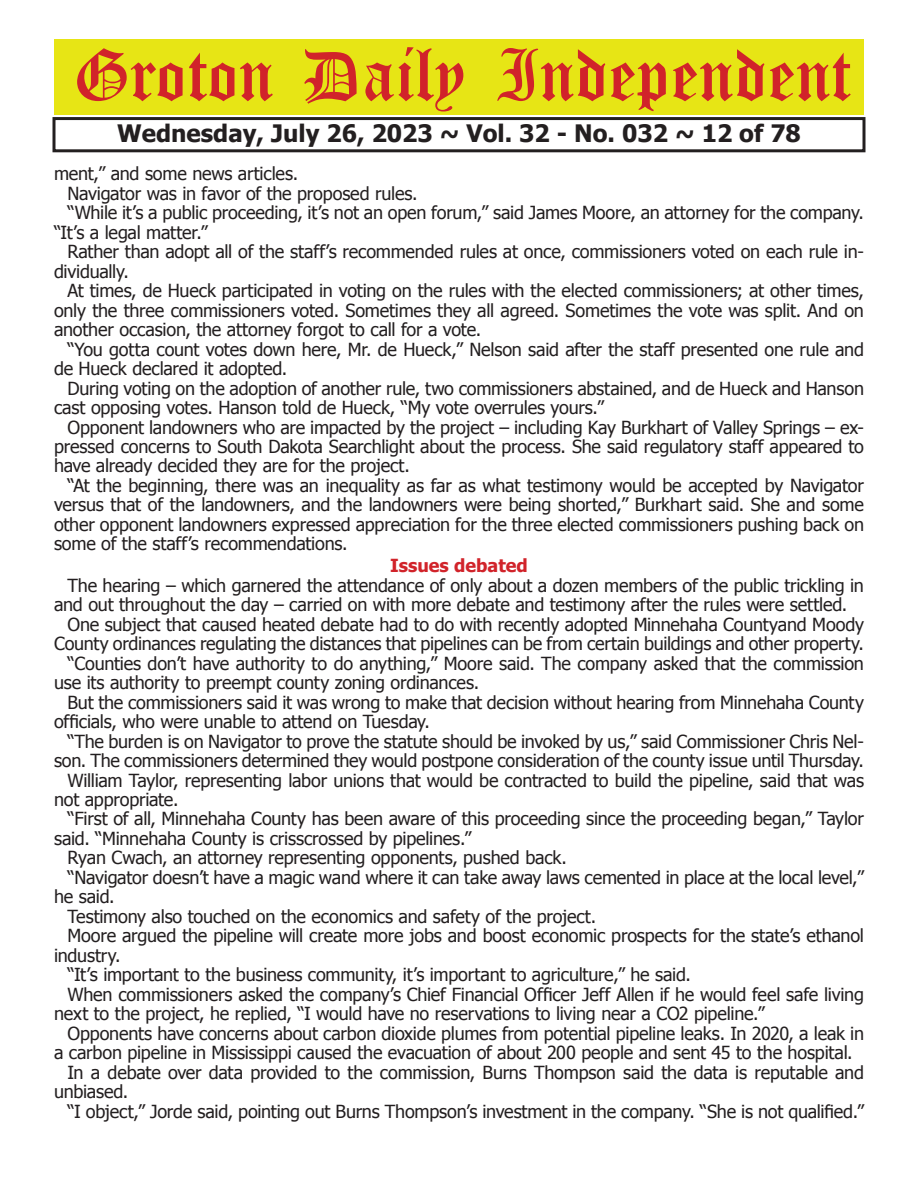
<style>
.page{position:relative;width:918px;height:1188px;background:#fff}
.page>*{position:absolute;margin:0;border:0;box-sizing:border-box;transform-origin:0 0}
.t1{font:54px "Old English Five";color:#d1232a}
.t2{font:700 24px "Tahoma";color:#231f20}
.t3{font:18px "Tahoma";letter-spacing:-.01em;color:#231f20}
.t4{font:700 18px "Tahoma";color:#d1232a}
</style>
<div class="page">
<div style="left:52px;top:117px;width:814px;height:35px;border:3px solid #231f20"></div>
<div style="left:54px;top:40px;width:810px;height:75px;background:#e7e515"></div>
<h1 class="t1" style="left:73px;top:50px;width:779px">Groton Daily Independent</h1>
<h2 class="t2" style="left:117px;top:116px;width:685px">Wednesday, July 26, 2023 ~ Vol. 32 - No. 032 ~ 12 of 78</h2>
<p class="t3" style="left:54px;top:161px;width:246px">ment,” and some news articles.</p>
<p class="t3" style="left:68px;top:181px;width:352px">Navigator was in favor of the proposed rules.</p>
<p class="t3" style="left:68px;top:200px;width:798px">“While it’s a public proceeding, it’s not an open forum,” said James Moore, an attorney for the company.</p>
<p class="t3" style="left:54px;top:220px;width:155px">“It’s a legal matter.”</p>
<p class="t3" style="left:68px;top:239px;width:798px">Rather than adopt all of the staff’s recommended rules at once, commissioners voted on each rule in-</p>
<p class="t3" style="left:54px;top:259px;width:76px">dividually.</p>
<p class="t3" style="left:68px;top:278px;width:798px">At times, de Hueck participated in voting on the rules with the elected commissioners; at other times,</p>
<p class="t3" style="left:54px;top:298px;width:811px">only the three commissioners voted. Sometimes they all agreed. Sometimes the vote was split. And on</p>
<p class="t3" style="left:54px;top:317px;width:429px">another occasion, the attorney forgot to call for a vote.</p>
<p class="t3" style="left:68px;top:337px;width:798px">“You gotta count votes down here, Mr. de Hueck,” Nelson said after the staff presented one rule and</p>
<p class="t3" style="left:54px;top:356px;width:235px">de Hueck declared it adopted.</p>
<p class="t3" style="left:68px;top:376px;width:798px">During voting on the adoption of another rule, two commissioners abstained, and de Hueck and Hanson</p>
<p class="t3" style="left:54px;top:395px;width:551px">cast opposing votes. Hanson told de Hueck, “My vote overrules yours.”</p>
<p class="t3" style="left:68px;top:415px;width:798px">Opponent landowners who are impacted by the project – including Kay Burkhart of Valley Springs – ex-</p>
<p class="t3" style="left:54px;top:434px;width:811px">pressed concerns to South Dakota Searchlight about the process. She said regulatory staff appeared to</p>
<p class="t3" style="left:54px;top:454px;width:357px">have already decided they are for the project.</p>
<p class="t3" style="left:68px;top:473px;width:798px">“At the beginning, there was an inequality as far as what testimony would be accepted by Navigator</p>
<p class="t3" style="left:54px;top:493px;width:811px">versus that of the landowners, and the landowners were being shorted,” Burkhart said. She and some</p>
<p class="t3" style="left:54px;top:512px;width:812px">other opponent landowners expressed appreciation for the three elected commissioners pushing back on</p>
<p class="t3" style="left:54px;top:532px;width:295px">some of the staff’s recommendations.</p>
<p class="t4" style="left:390px;top:553px;width:139px">Issues debated</p>
<p class="t3" style="left:68px;top:573px;width:798px">The hearing – which garnered the attendance of only about a dozen members of the public trickling in</p>
<p class="t3" style="left:54px;top:592px;width:795px">and out throughout the day – carried on with more debate and testimony after the rules were settled.</p>
<p class="t3" style="left:68px;top:612px;width:798px">One subject that caused heated debate had to do with recently adopted Minnehaha Countyand Moody</p>
<p class="t3" style="left:54px;top:631px;width:812px">County ordinances regulating the distances that pipelines can be from certain buildings and other property.</p>
<p class="t3" style="left:68px;top:651px;width:798px">“Counties don’t have authority to do anything,” Moore said. The company asked that the commission</p>
<p class="t3" style="left:54px;top:670px;width:427px">use its authority to preempt county zoning ordinances.</p>
<p class="t3" style="left:68px;top:690px;width:798px">But the commissioners said it was wrong to make that decision without hearing from Minnehaha County</p>
<p class="t3" style="left:54px;top:709px;width:378px">officials, who were unable to attend on Tuesday.</p>
<p class="t3" style="left:68px;top:729px;width:798px">“The burden is on Navigator to prove the statute should be invoked by us,” said Commissioner Chris Nel-</p>
<p class="t3" style="left:54px;top:748px;width:811px">son. The commissioners determined they would postpone consideration of the county issue until Thursday.</p>
<p class="t3" style="left:68px;top:768px;width:798px">William Taylor, representing labor unions that would be contracted to build the pipeline, said that was</p>
<p class="t3" style="left:54px;top:787px;width:126px">not appropriate.</p>
<p class="t3" style="left:68px;top:807px;width:798px">“First of all, Minnehaha County has been aware of this proceeding since the proceeding began,” Taylor</p>
<p class="t3" style="left:54px;top:826px;width:419px">said. “Minnehaha County is crisscrossed by pipelines.”</p>
<p class="t3" style="left:68px;top:846px;width:501px">Ryan Cwach, an attorney representing opponents, pushed back.</p>
<p class="t3" style="left:68px;top:865px;width:798px">“Navigator doesn’t have a magic wand where it can take away laws cemented in place at the local level,”</p>
<p class="t3" style="left:54px;top:885px;width:62px">he said.</p>
<p class="t3" style="left:68px;top:904px;width:530px">Testimony also touched on the economics and safety of the project.</p>
<p class="t3" style="left:68px;top:924px;width:798px">Moore argued the pipeline will create more jobs and boost economic prospects for the state’s ethanol</p>
<p class="t3" style="left:54px;top:943px;width:68px">industry.</p>
<p class="t3" style="left:68px;top:963px;width:625px">“It’s important to the business community, it’s important to agriculture,” he said.</p>
<p class="t3" style="left:68px;top:982px;width:798px">When commissioners asked the company’s Chief Financial Officer Jeff Allen if he would feel safe living</p>
<p class="t3" style="left:54px;top:1002px;width:712px">next to the project, he replied, “I would have no reservations to living near a CO2 pipeline.”</p>
<p class="t3" style="left:68px;top:1021px;width:798px">Opponents have concerns about carbon dioxide plumes from potential pipeline leaks. In 2020, a leak in</p>
<p class="t3" style="left:54px;top:1041px;width:800px">a carbon pipeline in Mississippi caused the evacuation of about 200 people and sent 45 to the hospital.</p>
<p class="t3" style="left:68px;top:1060px;width:798px">In a debate over data provided to the commission, Burns Thompson said the data is reputable and</p>
<p class="t3" style="left:54px;top:1080px;width:76px">unbiased.</p>
<p class="t3" style="left:68px;top:1099px;width:798px">“I object,” Jorde said, pointing out Burns Thompson’s investment in the company. “She is not qualified.”</p>
</div>
